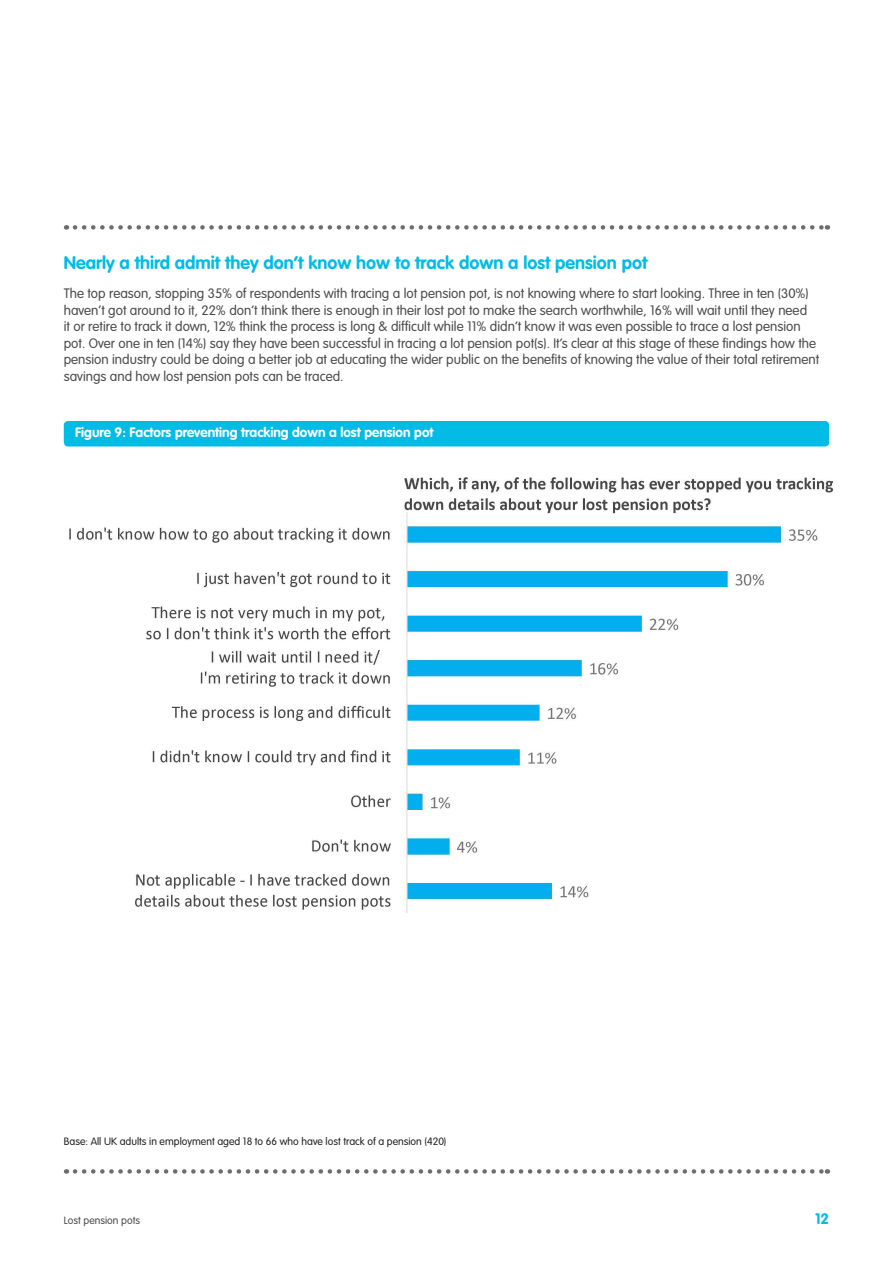
<style>
.page{position:relative;width:893px;height:1263px;background:#fff}
.page>*{position:absolute;margin:0;border:0;box-sizing:border-box;transform-origin:0 0}
._3__Subheading_2_-_1{font:700 18px "VAG Rounded Std";color:#02bce5}
.t1{font:700 15px "VAG Rounded Std";color:#02bce5}
._4__Body_Text_9_11{font:300 13.5px/16.5px "VAG Rounded Std";color:#4b4c4d}
._7__Footer_caption{font:700 13.5px "VAG Rounded Std";color:#fff}
._7__Footer_caption-2{font:300 10.5px "VAG Rounded Std";color:#231f20}
.t2{font:300 10.5px "VAG Rounded Std";color:#4b4c4d}
</style>
<div class="page">
<svg style="left:75px;top:225px;width:753px;height:5px"></svg>
<svg style="left:75px;top:1169px;width:753px;height:5px"></svg>
<div style="left:64px;top:421px;width:765px;height:25px;background:#02bce5;border-radius:4px"></div>
<img style="left:69px;top:477px;width:764px;height:435px">
<div style="left:40px;top:455px;width:363px;height:38px;background:#fff"></div>
<p class="_3__Subheading_2_-_1" style="left:64px;top:252px;width:585px">Nearly a third admit they don’t know how to track down a lost pension pot</p>
<p class="_4__Body_Text_9_11" style="left:64px;top:286px;width:757px">The top reason, stopping 35% of respondents with tracing a lot pension pot, is not knowing where to start looking. Three in ten (30%) haven’t got around to it, 22% don’t think there is enough in their lost pot to make the search worthwhile, 16% will wait until they need<br>it or retire to track it down, 12% think the process is long &amp; difficult while 11% didn’t know it was even possible to trace a lost pension pot. Over one in ten (14%) say they have been successful in tracing a lot pension pot(s). It’s clear at this stage of these findings how the pension industry could be doing a better job at educating the wider public on the benefits of knowing the value of their total retirement savings and how lost pension pots can be traced.</p>
<p class="_7__Footer_caption" style="left:75px;top:425px;width:360px">Figure 9: Factors preventing tracking down a lost pension pot</p>
<p class="_7__Footer_caption-2" style="left:64px;top:1135px;width:384px">Base: All UK adults in employment aged 18 to 66 who have lost track of a pension (420)</p>
<p class="t2" style="left:64px;top:1214px;width:78px">Lost pension pots</p>
<p class="t1" style="left:815px;top:1210px;width:16px">12</p>
</div>
